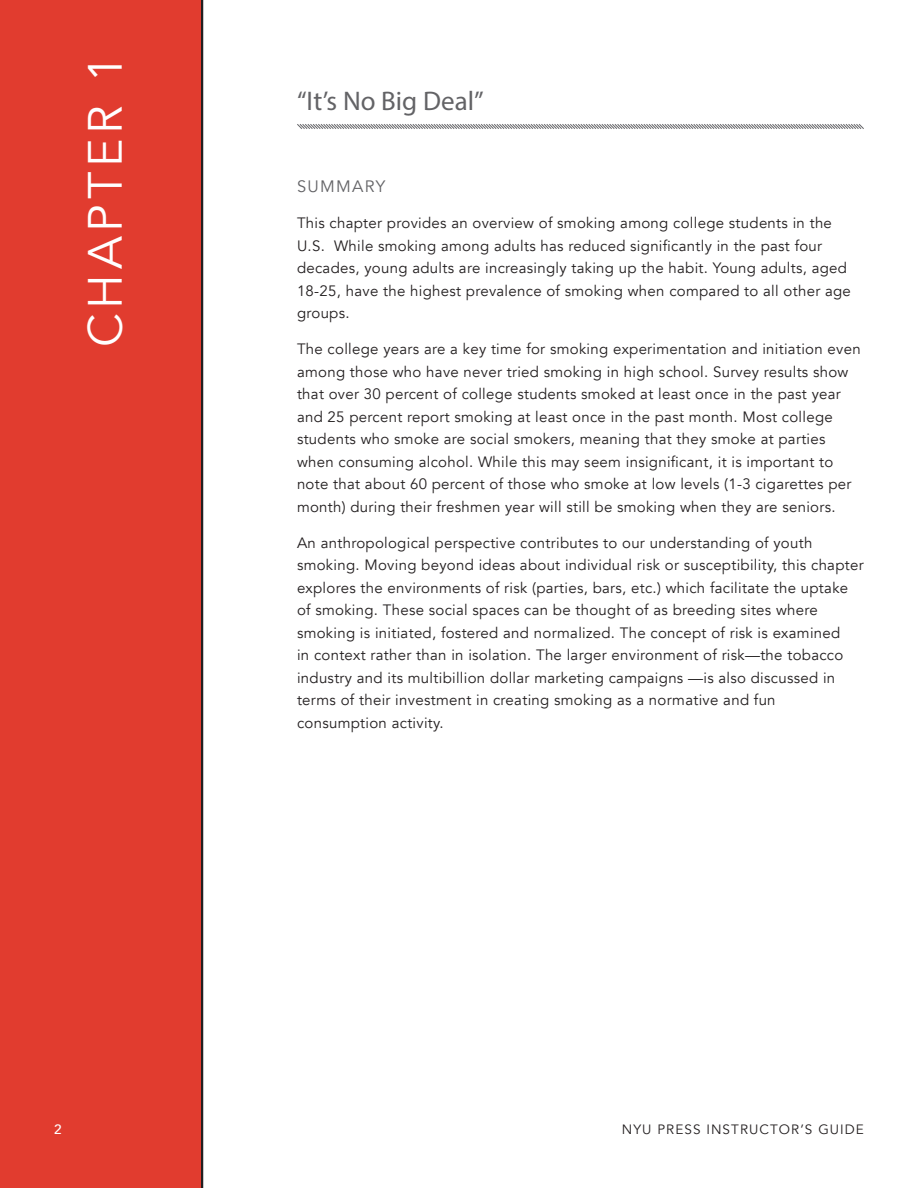
<style>
.page{position:relative;width:918px;height:1188px;background:#fff}
.page>*{position:absolute;margin:0;border:0;box-sizing:border-box;transform-origin:0 0}
.t1{font:48px "Avenir";letter-spacing:.1em;color:#fff}
.t2{font:27px "Myriad Pro";color:#636366}
.t3{font:16.5px "Avenir";letter-spacing:.08em;color:#636366}
.t4{font:15px/22.5px "Avenir";letter-spacing:.02em;color:#231f20}
.t5{font:13.5px "Avenir";letter-spacing:.08em;color:#231f20}
.t6{font:500 13.5px "Avenir";color:#fff}
</style>
<div class="page">
<div style="left:0;top:0;width:202px;height:1188px;background:#e13c2f"></div>
<svg style="left:297px;top:124px;width:567px;height:5px;background:#b2b2b4"></svg>
<h1 class="t1" style="left:77px;top:347px;width:293px;rotate:-90deg">CHAPTER 1</h1>
<h2 class="t2" style="left:297px;top:85px;width:188px">“It’s No Big Deal”</h2>
<p class="t3" style="left:297px;top:176px;width:90px">SUMMARY</p>
<p class="t4" style="left:297px;top:212px;width:555px">This chapter provides an overview of smoking among college students in the U.S. While smoking among adults has reduced significantly in the past four decades, young adults are increasingly taking up the habit. Young adults, aged 18-25, have the highest prevalence of smoking when compared to all other age groups.</p>
<p class="t4" style="left:297px;top:338px;width:565px">The college years are a key time for smoking experimentation and initiation even among those who have never tried smoking in high school. Survey results show that over 30 percent of college students smoked at least once in the past year and 25 percent report smoking at least once in the past month. Most college students who smoke are social smokers, meaning that they smoke at parties when consuming alcohol. While this may seem insignificant, it is important to note that about 60 percent of those who smoke at low levels (1-3 cigarettes per month) during their freshmen year will still be smoking when they are seniors.</p>
<p class="t4" style="left:297px;top:531px;width:568px">An anthropological perspective contributes to our understanding of youth smoking. Moving beyond ideas about individual risk or susceptibility, this chapter explores the environments of risk (parties, bars, etc.) which facilitate the uptake of smoking. These social spaces can be thought of as breeding sites where smoking is initiated, fostered and normalized. The concept of risk is examined<br>in context rather than in isolation. The larger environment of risk—the tobacco industry and its multibillion dollar marketing campaigns —is also discussed in terms of their investment in creating smoking as a normative and fun consumption activity.</p>
<p class="t6" style="left:54px;top:1118px;width:9px">2</p>
<p class="t5" style="left:622px;top:1121px;width:244px">NYU PRESS INSTRUCTOR’S GUIDE</p>
</div>
